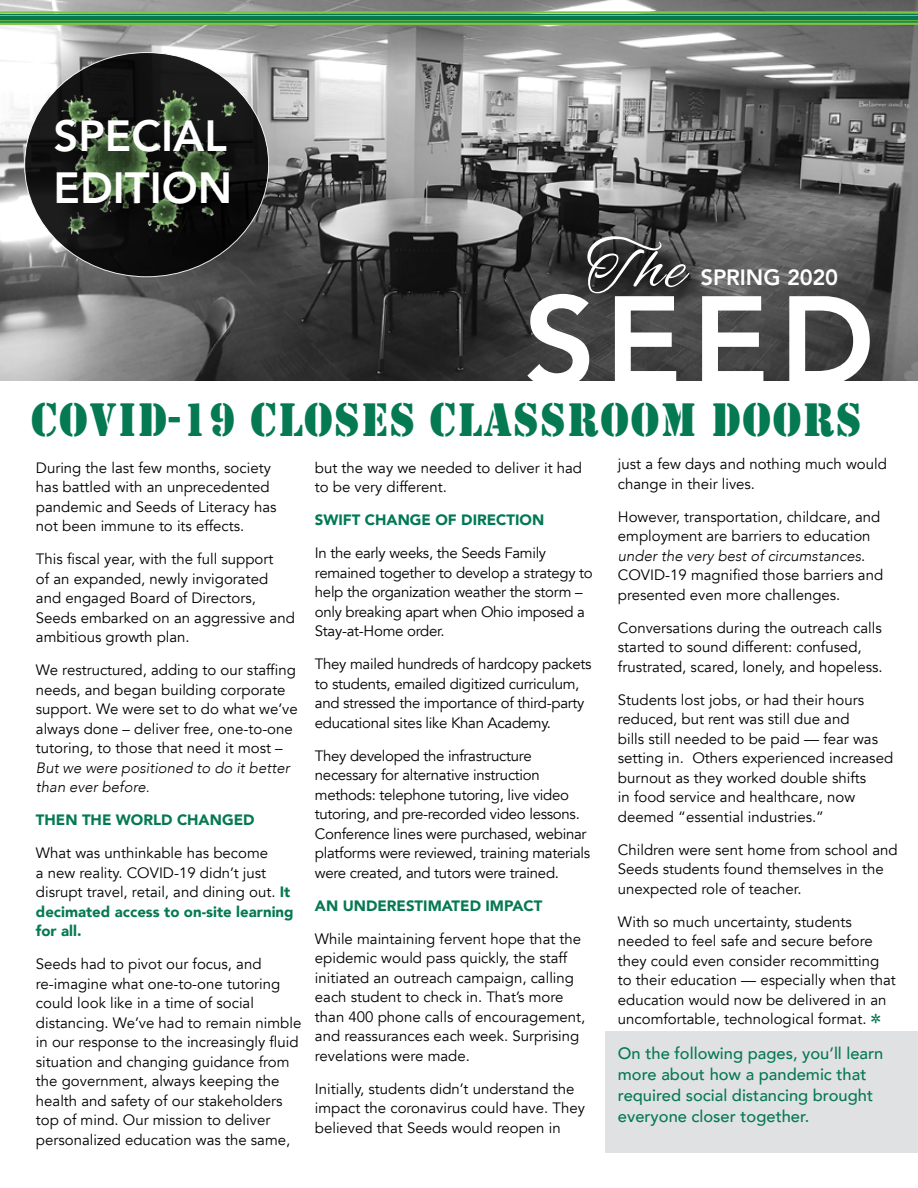
<style>
.page{position:relative;width:918px;height:1188px;background:#fff}
.page>*{position:absolute;margin:0;border:0;box-sizing:border-box;transform-origin:0 0}
.t1{font:800 126px "Avenir LT Std";color:#fff}
.t2{font:69.9px "Alex Brush";color:#fff}
.t3{font:48.6px "Stencil";letter-spacing:.04em;color:#057951;scale:.93 1}
.t4{font:800 43.35px/52.1px "Avenir LT Std";color:#fff}
.t5{font:800 21.9px "Avenir LT Std";letter-spacing:-.01em;color:#fff}
.t6{font:500 16.5px/21px "Avenir";color:#057951}
.t7{font:15px/19.5px "Avenir";color:#000}
.t8{font:15px/19.5px "Avenir";letter-spacing:-.02em;color:#000}
.t9{font:italic 300 15px/19.5px "Avenir";color:#000}
.t10{font:900 15px "Avenir";color:#057951}
.t11{font:900 15px "Avenir";color:#007853}
.s1{font-weight:900;color:#057951}
.s2{font-weight:300;font-style:italic}
.s3{font-family:"Distro Bats";color:#057951}
</style>
<div class="page">
<div style="left:606px;top:1032px;width:312px;height:121px;background:#e0e1e2"></div>
<img style="left:0;top:0;width:918px;height:381px">
<svg style="left:0;top:10px;width:918px;height:16px;background:#519b56"></svg>
<div style="left:590px;top:239px;width:119px;height:75px;background:#000;opacity:.75"></div>
<svg style="left:25px;top:53px;width:244px;height:224px;background:#161616"></svg>
<img style="left:47px;top:87px;width:202px;height:149px">
<div style="left:60px;top:124px;width:195px;height:106px;background:#000;opacity:.75"></div>
<h3 class="t4" style="left:54px;top:110px;width:180px">SPECIAL<br>EDITION</h3>
<h2 class="t2" style="left:586px;top:229px;width:101px">The</h2>
<h3 class="t5" style="left:701px;top:265px;width:139px">SPRING 2020</h3>
<h1 class="t1" style="left:523px;top:267px;width:353px">SEED</h1>
<h3 class="t3" style="left:31px;top:392px;width:894px">COVID-19 CLOSES CLASSROOM DOORS</h3>
<p class="t7" style="left:36px;top:458px;width:242px">During the last few months, society has battled with an unprecedented pandemic and Seeds of Literacy has not been immune to its effects.</p>
<p class="t7" style="left:36px;top:550px;width:260px">This fiscal year, with the full support<br>of an expanded, newly invigorated and engaged Board of Directors,<br>Seeds embarked on an aggressive and ambitious growth plan.</p>
<p class="t7" style="left:36px;top:661px;width:263px">We restructured, adding to our staffing needs, and began building corporate support. We were set to do what we’ve always done – deliver free, one-to-one tutoring, to those that need it most –</p>
<p class="t9" style="left:36px;top:758px;width:255px">But we were positioned to do it better than ever before.</p>
<p class="t10" style="left:36px;top:807px;width:220px">THEN THE WORLD CHANGED</p>
<p class="t7" style="left:36px;top:844px;width:259px">What was unthinkable has become<br>a new reality. COVID-19 didn’t just disrupt travel, retail, and dining out. <span class="s1">It decimated access to on-site learning for all.</span></p>
<p class="t7" style="left:36px;top:955px;width:267px">Seeds had to pivot our focus, and re-imagine what one-to-one tutoring could look like in a time of social distancing. We’ve had to remain nimble in our response to the increasingly fluid situation and changing guidance from the government, always keeping the health and safety of our stakeholders top of mind. Our mission to deliver personalized education was the same,</p>
<p class="t7" style="left:618px;top:455px;width:270px">just a few days and nothing much would change in their lives.</p>
<p class="t7" style="left:618px;top:507px;width:267px">However, transportation, childcare, and employment are barriers to education <span class="s2">under the very best of circumstances</span>.<br>COVID-19 magnified those barriers and presented even more challenges.</p>
<p class="t7" style="left:618px;top:618px;width:266px">Conversations during the outreach calls started to sound different: confused, frustrated, scared, lonely, and hopeless.</p>
<p class="t7" style="left:618px;top:690px;width:277px">Students lost jobs, or had their hours reduced, but rent was still due and<br>bills still needed to be paid — fear was setting in. Others experienced increased burnout as they worked double shifts<br>in food service and healthcare, now deemed “essential industries.”</p>
<p class="t7" style="left:618px;top:840px;width:281px">Children were sent home from school and<br>Seeds students found themselves in the unexpected role of teacher.</p>
<p class="t7" style="left:618px;top:912px;width:280px">With so much uncertainty, students needed to feel safe and secure before they could even consider recommitting to their education — especially when that education would now be delivered in an uncomfortable, technological format. <span class="s3">k</span></p>
<p class="t6" style="left:618px;top:1042px;width:267px">On the following pages, you’ll learn more about how a pandemic that required social distancing brought everyone closer together.</p>
<p class="t7" style="left:315px;top:458px;width:269px">but the way we needed to deliver it had to be very different.</p>
<p class="t11" style="left:315px;top:507px;width:231px">SWIFT CHANGE OF DIRECTION</p>
<p class="t8" style="left:315px;top:544px;width:279px">In the early weeks, the Seeds Family remained together to develop a strategy to help the organization weather the storm – only breaking apart when Ohio imposed a Stay-at-Home order.</p>
<p class="t8" style="left:315px;top:655px;width:278px">They mailed hundreds of hardcopy packets to students, emailed digitized curriculum, and stressed the importance of third-party educational sites like Khan Academy.</p>
<p class="t8" style="left:315px;top:746px;width:277px">They developed the infrastructure necessary for alternative instruction methods: telephone tutoring, live video tutoring, and pre-recorded video lessons.<br>Conference lines were purchased, webinar platforms were reviewed, training materials were created, and tutors were trained.</p>
<p class="t10" style="left:315px;top:893px;width:229px">AN UNDERESTIMATED IMPACT</p>
<p class="t7" style="left:315px;top:929px;width:272px">While maintaining fervent hope that the epidemic would pass quickly, the staff initiated an outreach campaign, calling each student to check in. That’s more than 400 phone calls of encouragement, and reassurances each week. Surprising revelations were made.</p>
<p class="t7" style="left:315px;top:1079px;width:272px">Initially, students didn’t understand the impact the coronavirus could have. They believed that Seeds would reopen in</p>
</div>
